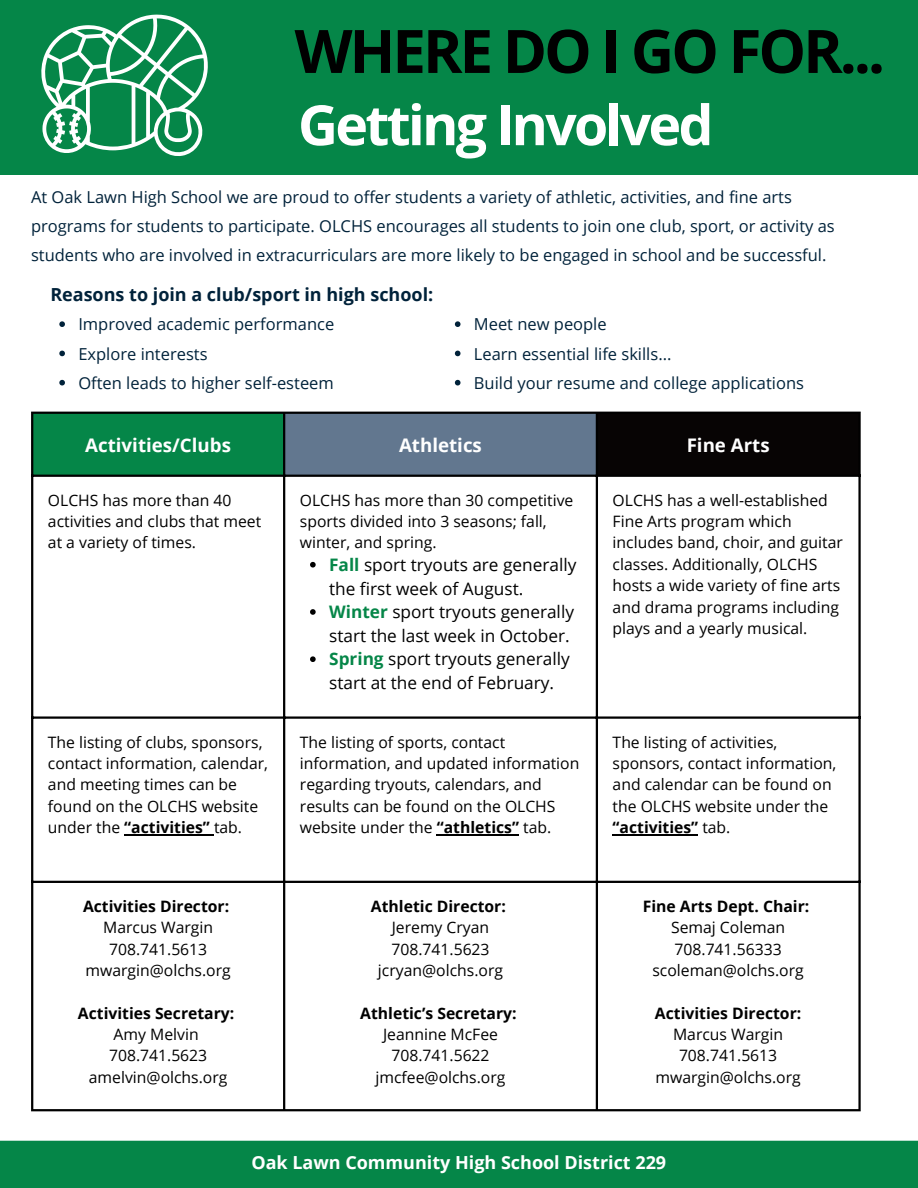
<style>
.page{position:relative;width:918px;height:1188px;background:#fff}
.page>*{position:absolute;margin:0;border:0;box-sizing:border-box;transform-origin:0 0}
.t1{font:700 60px "Open Sans";letter-spacing:-.05em;color:#000}
.t2{font:700 55.5px "Open Sans";letter-spacing:-.05em;color:#fff}
.t3{font:700 18.75px "Open Sans";color:#fff}
.t4{font:700 18px "Open Sans";color:#fff}
.t5{font:700 18px "Open Sans";color:#00223a}
.t6{font:17.25px/23.7px "Open Sans";color:#000}
.t7{font:16.5px/29.2px "Open Sans";color:#00223a}
.t8{font:15.75px/21.3px "Open Sans";color:#000}
.t9{font:700 15.75px "Open Sans";color:#000}
.s1{font-weight:700;color:#058648}
.s2{font-weight:700}
</style>
<div class="page">
<div style="left:0;top:0;width:918px;height:175px;background:#058648"></div>
<div style="left:0;top:1141px;width:918px;height:47px;background:#058648"></div>
<div style="left:32px;top:412px;width:252px;height:64px;background:#058648"></div>
<div style="left:284px;top:412px;width:313px;height:64px;background:#62778f"></div>
<div style="left:597px;top:412px;width:263px;height:64px;background:#070404"></div>
<svg style="left:310px;top:562px;width:6px;height:6px"></svg>
<svg style="left:310px;top:609px;width:6px;height:6px"></svg>
<svg style="left:310px;top:656px;width:6px;height:6px"></svg>
<hr style="left:124px;top:834px;width:90px;height:1px;background:#000">
<hr style="left:437px;top:834px;width:82px;height:1px;background:#000">
<hr style="left:613px;top:834px;width:85px;height:1px;background:#000">
<hr style="left:31px;top:414px;width:2px;height:695px;background:#000">
<hr style="left:283px;top:414px;width:2px;height:695px;background:#000">
<hr style="left:596px;top:414px;width:2px;height:695px;background:#000">
<hr style="left:858px;top:414px;width:3px;height:695px;background:#000">
<hr style="left:31px;top:412px;width:830px;height:2px;background:#000">
<hr style="left:31px;top:475px;width:830px;height:2px;background:#000">
<hr style="left:31px;top:716px;width:830px;height:3px;background:#000">
<hr style="left:31px;top:881px;width:830px;height:2px;background:#000">
<hr style="left:31px;top:1109px;width:830px;height:2px;background:#000">
<svg style="left:41px;top:14px;width:167px;height:142px"></svg>
<svg style="left:59px;top:321px;width:6px;height:6px"></svg>
<svg style="left:59px;top:351px;width:6px;height:5px"></svg>
<svg style="left:59px;top:380px;width:6px;height:5px"></svg>
<svg style="left:455px;top:321px;width:6px;height:6px"></svg>
<svg style="left:455px;top:351px;width:6px;height:5px"></svg>
<svg style="left:455px;top:380px;width:6px;height:5px"></svg>
<p class="t1" style="left:295px;top:9px;width:592px">WHERE DO I GO FOR...</p>
<p class="t2" style="left:298px;top:86px;width:417px">Getting Involved</p>
<p class="t7" style="left:31px;top:182px;width:805px">At Oak Lawn High School we are proud to offer students a variety of athletic, activities, and fine arts programs for students to participate. OLCHS encourages all students to join one club, sport, or activity as students who are involved in extracurriculars are more likely to be engaged in school and be successful.</p>
<p class="t5" style="left:50px;top:282px;width:385px">Reasons to join a club/sport in high school:</p>
<p class="t7" style="left:78px;top:309px;width:257px">Improved academic performance</p>
<p class="t7" style="left:78px;top:339px;width:131px">Explore interests</p>
<p class="t7" style="left:78px;top:368px;width:257px">Often leads to higher self-esteem</p>
<p class="t7" style="left:474px;top:309px;width:134px">Meet new people</p>
<p class="t7" style="left:474px;top:339px;width:199px">Learn essential life skills...</p>
<p class="t7" style="left:474px;top:368px;width:332px">Build your resume and college applications</p>
<p class="t3" style="left:85px;top:432px;width:147px">Activities/Clubs</p>
<h1 class="t3" style="left:399px;top:432px;width:84px">Athletics</h1>
<h2 class="t3" style="left:687px;top:432px;width:85px">Fine Arts</h2>
<p class="t8" style="left:48px;top:489px;width:215px">OLCHS has more than 40 activities and clubs that meet at a variety of times.</p>
<h3 class="t8" style="left:300px;top:489px;width:275px">OLCHS has more than 30 competitive sports divided into 3 seasons; fall, winter, and spring.</h3>
<p class="t6" style="left:329px;top:552px;width:249px"><span class="s1">Fall</span> sport tryouts are generally the first week of August.</p>
<p class="t6" style="left:329px;top:600px;width:246px"><span class="s1">Winter</span> sport tryouts generally start the last week in October.</p>
<p class="t6" style="left:329px;top:647px;width:242px"><span class="s1">Spring</span> sport tryouts generally start at the end of February.</p>
<p class="t8" style="left:613px;top:489px;width:232px">OLCHS has a well-established<br>Fine Arts program which includes band, choir, and guitar classes. Additionally, OLCHS hosts a wide variety of fine arts and drama programs including plays and a yearly musical.</p>
<p class="t8" style="left:48px;top:731px;width:222px">The listing of clubs, sponsors, contact information, calendar, and meeting times can be found on the OLCHS website under the <span class="s2">“activities”</span> tab.</p>
<p class="t8" style="left:300px;top:731px;width:281px">The listing of sports, contact information, and updated information regarding tryouts, calendars, and results can be found on the OLCHS website under the <span class="s2">“athletics”</span> tab.</p>
<p class="t8" style="left:613px;top:731px;width:225px">The listing of activities, sponsors, contact information, and calendar can be found on the OLCHS website under the <span class="s2">“activities”</span> tab.</p>
<p class="t9" style="left:83px;top:895px;width:148px">Activities Director:</p>
<p class="t8" style="left:103px;top:916px;width:111px">Marcus Wargin</p>
<p class="t8" style="left:109px;top:938px;width:100px">708.741.5613</p>
<p class="t8" style="left:86px;top:959px;width:147px">mwargin@olchs.org</p>
<p class="t9" style="left:78px;top:1002px;width:158px">Activities Secretary:</p>
<p class="t8" style="left:114px;top:1023px;width:87px">Amy Melvin</p>
<p class="t8" style="left:109px;top:1045px;width:100px">708.741.5623</p>
<p class="t8" style="left:89px;top:1066px;width:140px">amelvin@olchs.org</p>
<p class="t9" style="left:371px;top:895px;width:136px">Athletic Director:</p>
<p class="t8" style="left:392px;top:916px;width:99px">Jeremy Cryan</p>
<p class="t8" style="left:391px;top:938px;width:100px">708.741.5623</p>
<p class="t8" style="left:378px;top:959px;width:127px">jcryan@olchs.org</p>
<p class="t9" style="left:360px;top:1002px;width:158px">Athletic’s Secretary:</p>
<p class="t8" style="left:383px;top:1023px;width:116px">Jeannine McFee</p>
<p class="t8" style="left:391px;top:1045px;width:100px">708.741.5622</p>
<p class="t8" style="left:376px;top:1066px;width:131px">jmcfee@olchs.org</p>
<p class="t9" style="left:643px;top:895px;width:168px">Fine Arts Dept. Chair:</p>
<p class="t8" style="left:671px;top:916px;width:116px">Semaj Coleman</p>
<p class="t8" style="left:675px;top:938px;width:109px">708.741.56333</p>
<p class="t8" style="left:652px;top:959px;width:153px">scoleman@olchs.org</p>
<p class="t9" style="left:655px;top:1002px;width:148px">Activities Director:</p>
<p class="t8" style="left:673px;top:1023px;width:112px">Marcus Wargin</p>
<p class="t8" style="left:679px;top:1045px;width:100px">708.741.5613</p>
<p class="t8" style="left:655px;top:1066px;width:147px">mwargin@olchs.org</p>
<p class="t4" style="left:251px;top:1149px;width:416px">Oak Lawn Community High School District 229</p>
</div>
